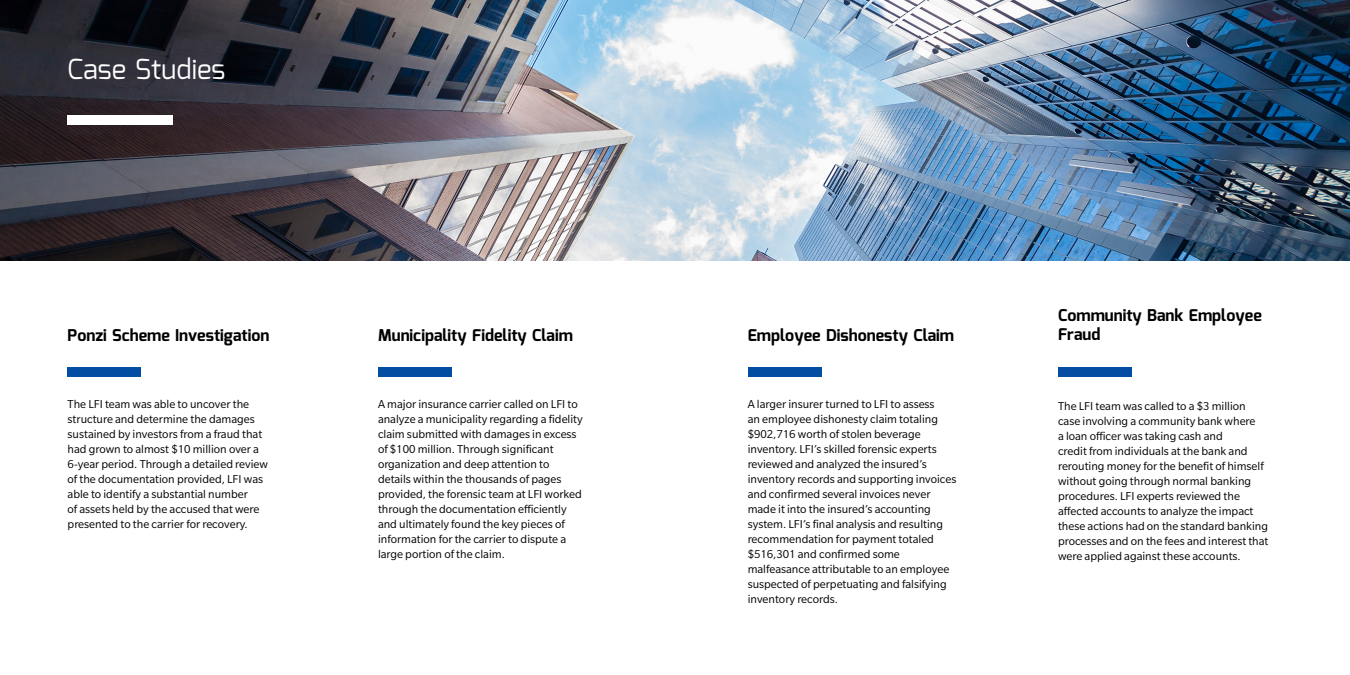
<style>
.page{position:relative;width:1350px;height:675px;background:#fff}
.page>*{position:absolute;margin:0;border:0;box-sizing:border-box;transform-origin:0 0}
.t1{font:27.5px "Mina";color:#fff}
.t2{font:700 16.25px/18.8px "Mina";color:#000}
.t3{font:12.5px/15px "Slate Pro";color:#000}
</style>
<div class="page">
<img style="left:0;top:0;width:1350px;height:260px">
<div style="left:68px;top:116px;width:105px;height:9px;background:#fff"></div>
<div style="left:68px;top:367px;width:73px;height:9px;background:#034ea2"></div>
<div style="left:378px;top:367px;width:74px;height:9px;background:#034ea2"></div>
<div style="left:748px;top:367px;width:73px;height:9px;background:#034ea2"></div>
<div style="left:1058px;top:367px;width:74px;height:9px;background:#034ea2"></div>
<h1 class="t1" style="left:68px;top:52px;width:159px">Case Studies</h1>
<h2 class="t2" style="left:68px;top:326px;width:203px">Ponzi Scheme Investigation</h2>
<p class="t3" style="left:68px;top:397px;width:202px">The LFI team was able to uncover the structure and determine the damages sustained by investors from a fraud that had grown to almost $10 million over a 6-year period. Through a detailed review of the documentation provided, LFI was able to identify a substantial number<br>of assets held by the accused that were presented to the carrier for recovery.</p>
<h2 class="t2" style="left:378px;top:326px;width:196px">Municipality Fidelity Claim</h2>
<p class="t3" style="left:378px;top:397px;width:206px">A major insurance carrier called on LFI to analyze a municipality regarding a fidelity claim submitted with damages in excess of $100 million. Through significant organization and deep attention to details within the thousands of pages provided, the forensic team at LFI worked through the documentation efficiently and ultimately found the key pieces of information for the carrier to dispute a large portion of the claim.</p>
<h2 class="t2" style="left:748px;top:326px;width:208px">Employee Dishonesty Claim</h2>
<p class="t3" style="left:748px;top:397px;width:210px">A larger insurer turned to LFI to assess<br>an employee dishonesty claim totaling $902,716 worth of stolen beverage inventory. LFI’s skilled forensic experts reviewed and analyzed the insured’s inventory records and supporting invoices and confirmed several invoices never made it into the insured’s accounting system. LFI’s final analysis and resulting recommendation for payment totaled $516,301 and confirmed some malfeasance attributable to an employee suspected of perpetuating and falsifying inventory records.</p>
<h2 class="t2" style="left:1058px;top:306px;width:205px">Community Bank Employee<br>Fraud</h2>
<p class="t3" style="left:1058px;top:398px;width:212px">The LFI team was called to a $3 million case involving a community bank where<br>a loan officer was taking cash and<br>credit from individuals at the bank and rerouting money for the benefit of himself without going through normal banking procedures. LFI experts reviewed the affected accounts to analyze the impact these actions had on the standard banking processes and on the fees and interest that were applied against these accounts.</p>
</div>
